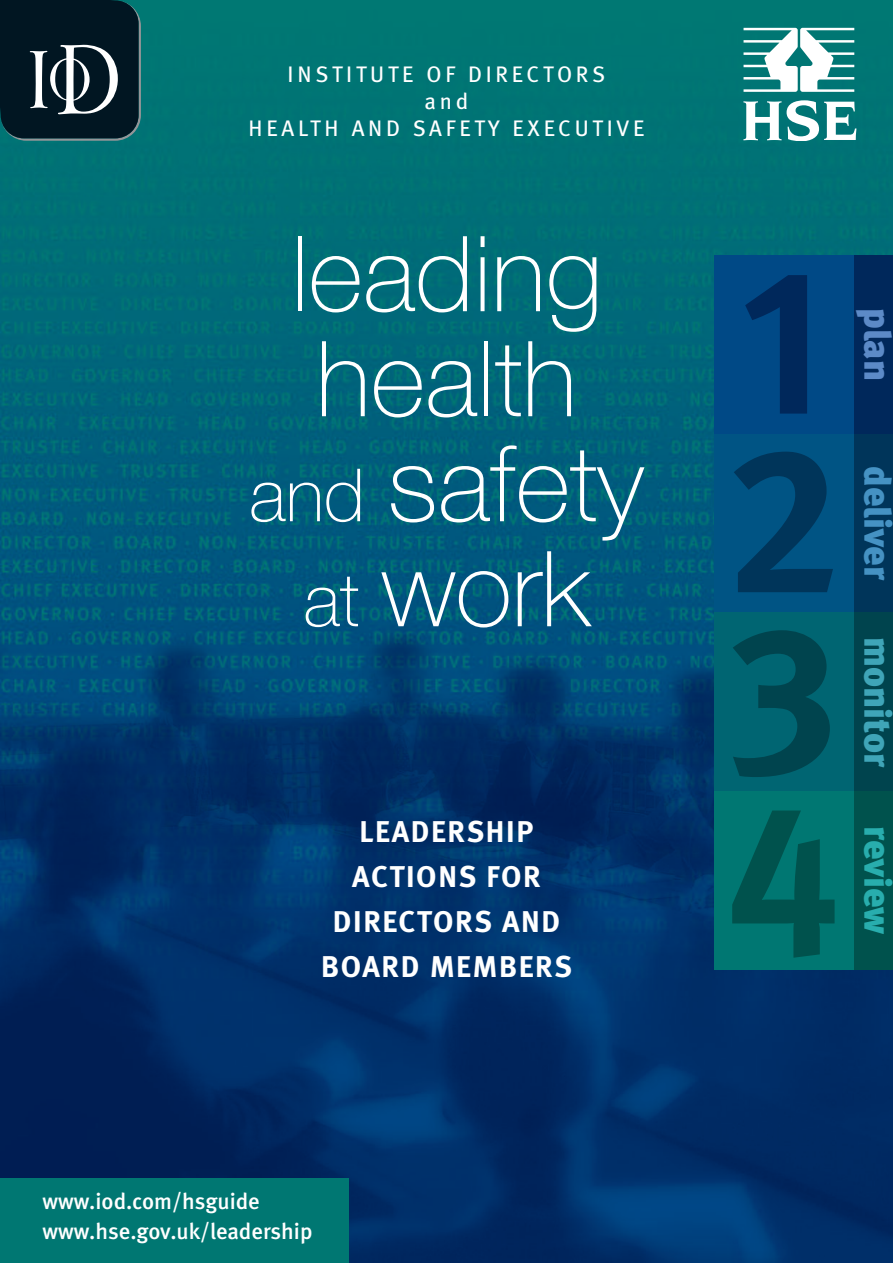
<style>
.page{position:relative;width:893px;height:1263px;background:#fff}
.page>*{position:absolute;margin:0;border:0;box-sizing:border-box;transform-origin:0 0}
.t1{font:207.6px "Meta Bold Expert";color:#00285b}
.t2{font:207.6px "Meta Bold Expert";color:#00355a}
.t3{font:207.6px "Meta Bold Expert";color:#00444e}
.t4{font:207.6px "Meta Bold Expert";color:#00524d}
.t5{font:100 105px/105px "Helvetica Neue";color:#fff;text-align:center}
.t6{font:900 37.5px "Meta";color:#4592c3}
.t7{font:900 37.5px "Meta";color:#3fa5b8}
.t8{font:900 37.5px "Meta";color:#28adad}
.t9{font:900 37.5px "Meta";color:#5c8ac7}
.t10{font:700 30px/45px "Meta";letter-spacing:.055em;color:#fff;text-align:center}
.t11{font:22.5px/27px "Meta";letter-spacing:.17em;color:#fff;text-align:center}
.t12{font:500 22.5px/30px "Meta";color:#fff}
.s1{font-size:73.5px}
</style>
<div class="page">
<img style="left:1px;top:0;width:892px;height:1263px">
<div style="left:714px;top:255px;width:179px;height:179px;background:#004986"></div>
<div style="left:854px;top:255px;width:39px;height:179px;background:#00285b"></div>
<div style="left:714px;top:434px;width:179px;height:178px;background:#005484"></div>
<div style="left:854px;top:434px;width:39px;height:178px;background:#00355a"></div>
<div style="left:714px;top:612px;width:179px;height:179px;background:#006572"></div>
<div style="left:854px;top:612px;width:39px;height:179px;background:#00444e"></div>
<div style="left:714px;top:791px;width:179px;height:178px;background:#007772"></div>
<div style="left:854px;top:791px;width:39px;height:178px;background:#00524d"></div>
<svg style="left:0;top:0;width:141px;height:141px;background:#1c323c"></svg>
<svg style="left:743px;top:28px;width:111px;height:64px"></svg>
<svg style="left:743px;top:101px;width:38px;height:39px"></svg>
<svg style="left:787px;top:100px;width:69px;height:40px"></svg>
<div style="left:0;top:1178px;width:349px;height:85px;background:#007772"></div>
<p class="t11" style="left:249px;top:63px;width:397px">INSTITUTE OF DIRECTORS<br>and<br>HEALTH AND SAFETY EXECUTIVE</p>
<h2 class="t5" style="left:249px;top:231px;width:396px">leading health <span class="s1">and</span> safety <span class="s1">at</span> work</h2>
<h3 class="t10" style="left:321px;top:808px;width:252px">LEADERSHIP<br>ACTIONS FOR<br>DIRECTORS AND<br>BOARD MEMBERS</h3>
<p class="t12" style="left:43px;top:1186px;width:271px">www.iod.com/hsguide www.hse.gov.uk/leadership</p>
<h1 class="t1" style="left:741px;top:263px;width:86px">1</h1>
<h1 class="t2" style="left:725px;top:441px;width:117px">2</h1>
<h1 class="t3" style="left:729px;top:620px;width:111px">3</h1>
<h1 class="t4" style="left:726px;top:799px;width:116px">4</h1>
<h3 class="t9" style="left:891px;top:308px;width:74px;rotate:90deg">plan</h3>
<h3 class="t6" style="left:891px;top:466px;width:116px;rotate:90deg">deliver</h3>
<h3 class="t7" style="left:891px;top:637px;width:132px;rotate:90deg">monitor</h3>
<h3 class="t8" style="left:891px;top:826px;width:110px;rotate:90deg">review</h3>
</div>
